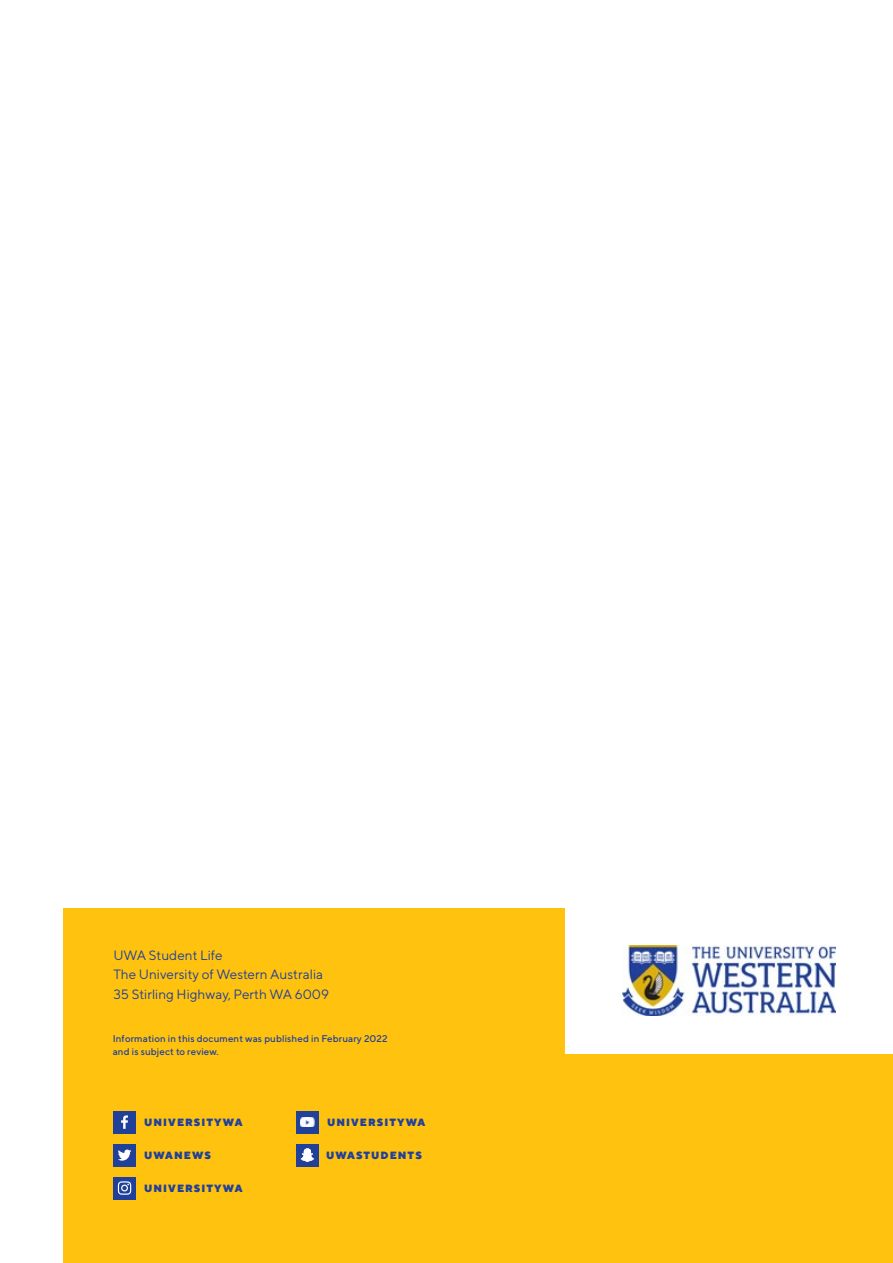
<style>
.page{position:relative;width:893px;height:1263px;background:#fff}
.page>*{position:absolute;margin:0;border:0;box-sizing:border-box;transform-origin:0 0}
.t1{font:13.5px/19.5px "TT Norms";color:#21409a}
.t2{font:900 10.5px "TT Norms";letter-spacing:.1em;color:#21409a}
.t3{font:500 9.75px/13.5px "TT Norms";letter-spacing:.01em;color:#21409a}
</style>
<div class="page">
<div style="left:64px;top:909px;width:829px;height:354px;background:#ffc20e"></div>
<div style="left:566px;top:904px;width:327px;height:149px;background:#fff"></div>
<div style="left:113px;top:1177px;width:23px;height:22px;background:#21409a"></div>
<svg style="left:118px;top:1181px;width:13px;height:14px"></svg>
<div style="left:113px;top:1144px;width:23px;height:22px;background:#21409a"></div>
<svg style="left:118px;top:1149px;width:13px;height:11px"></svg>
<div style="left:296px;top:1144px;width:23px;height:22px;background:#21409a"></div>
<svg style="left:300px;top:1148px;width:14px;height:14px"></svg>
<div style="left:296px;top:1111px;width:23px;height:22px;background:#21409a"></div>
<svg style="left:301px;top:1117px;width:13px;height:10px"></svg>
<div style="left:113px;top:1111px;width:23px;height:22px;background:#21409a"></div>
<svg style="left:121px;top:1115px;width:7px;height:14px"></svg>
<img style="left:623px;top:945px;width:212px;height:70px">
<p class="t1" style="left:113px;top:945px;width:217px">UWA Student Life<br>The University of Western Australia<br>35 Stirling Highway, Perth WA 6009</p>
<p class="t3" style="left:113px;top:1031px;width:276px">Information in this document was published in February 2022 and is subject to review.</p>
<p class="t2" style="left:144px;top:1115px;width:100px">UNIVERSITYWA</p>
<p class="t2" style="left:327px;top:1115px;width:100px">UNIVERSITYWA</p>
<p class="t2" style="left:144px;top:1148px;width:68px">UWANEWS</p>
<p class="t2" style="left:326px;top:1148px;width:97px">UWASTUDENTS</p>
<p class="t2" style="left:144px;top:1181px;width:100px">UNIVERSITYWA</p>
</div>
